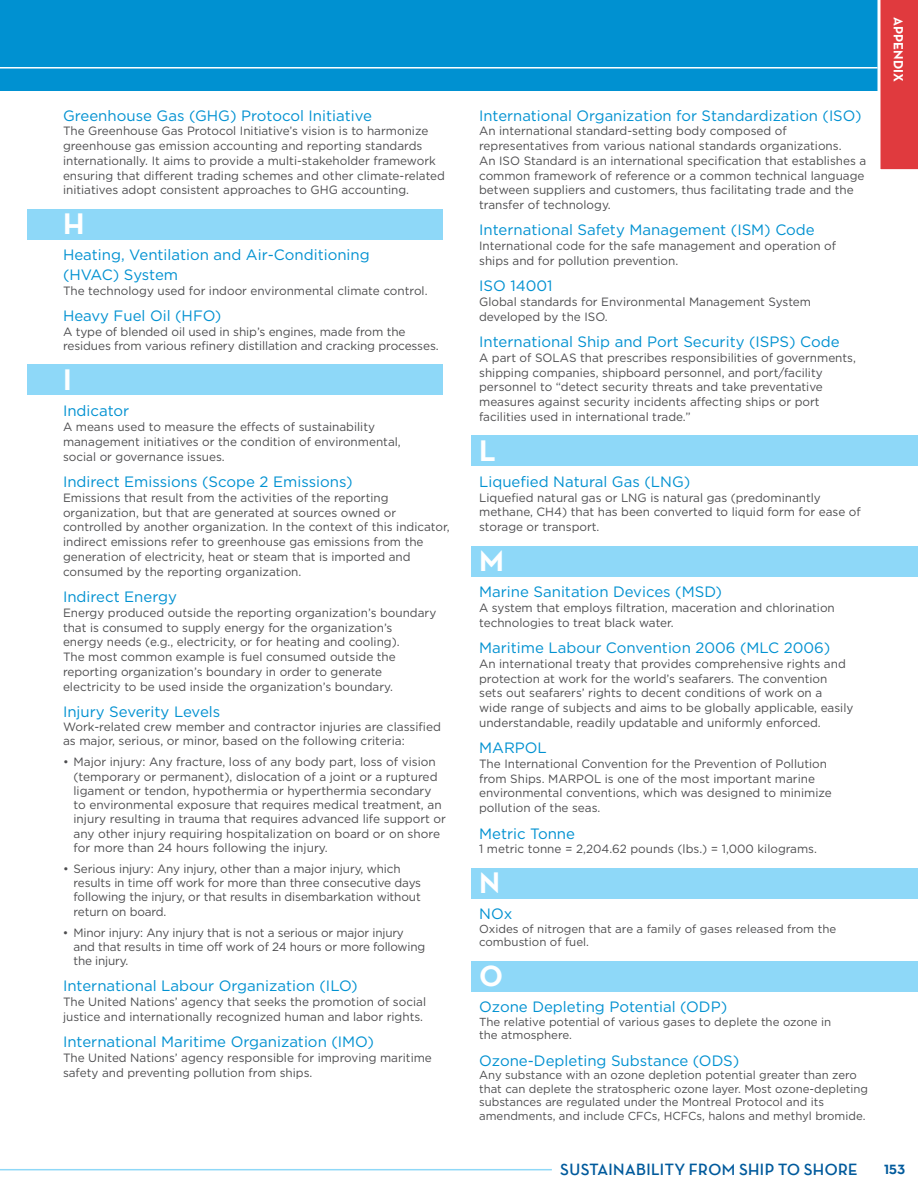
<style>
.page{position:relative;width:918px;height:1188px;background:#fff}
.page>*{position:absolute;margin:0;border:0;box-sizing:border-box;transform-origin:0 0}
.t1{font:700 30px "Neutraface Text TT";color:#fff}
.t2{font:700 16.5px "Neutraface Display TT";letter-spacing:.025em;color:#005a9c}
.t3{font:15px/19.5px "Gotham";color:#0091d1}
.t4{font:700 13.5px "Neutraface Text TT";color:#fff}
.t5{font:700 13.5px "Neutraface Text TT";color:#005a9c}
.t6{font:12px/14.7px "Gotham";color:#4d4d4f}
.t7{font:11.7px/13.5px "Gotham";color:#4d4d4f}
</style>
<div class="page">
<hr style="left:0;top:1169px;width:552px;height:1px;background:#8ed8f8">
<div style="left:472px;top:961px;width:446px;height:31px;background:#8ed8f8"></div>
<div style="left:472px;top:868px;width:446px;height:31px;background:#8ed8f8"></div>
<div style="left:0;top:0;width:918px;height:91px;background:#0091d1"></div>
<hr style="left:0;top:67px;width:878px;height:2px;background:#fff">
<div style="left:472px;top:547px;width:446px;height:30px;background:#8ed8f8"></div>
<div style="left:472px;top:435px;width:446px;height:31px;background:#8ed8f8"></div>
<div style="left:27px;top:210px;width:415px;height:30px;background:#8ed8f8"></div>
<div style="left:27px;top:364px;width:415px;height:31px;background:#8ed8f8"></div>
<svg style="left:876px;top:0;width:42px;height:170px;background:#de4d52"></svg>
<p class="t3" style="left:63px;top:105px;width:310px">Greenhouse Gas (GHG) Protocol Initiative</p>
<p class="t6" style="left:63px;top:124px;width:384px">The Greenhouse Gas Protocol Initiative’s vision is to harmonize greenhouse gas emission accounting and reporting standards internationally. It aims to provide a multi-stakeholder framework ensuring that different trading schemes and other climate-related initiatives adopt consistent approaches to GHG accounting.</p>
<h1 class="t1" style="left:63px;top:205px;width:23px">H</h1>
<p class="t3" style="left:63px;top:245px;width:308px">Heating, Ventilation and Air-Conditioning (HVAC) System</p>
<p class="t6" style="left:63px;top:283px;width:366px">The technology used for indoor environmental climate control.</p>
<p class="t3" style="left:63px;top:306px;width:160px">Heavy Fuel Oil (HFO)</p>
<p class="t6" style="left:63px;top:324px;width:377px">A type of blended oil used in ship’s engines, made from the residues from various refinery distillation and cracking processes.</p>
<h1 class="t1" style="left:63px;top:361px;width:10px">I</h1>
<p class="t3" style="left:63px;top:401px;width:68px">Indicator</p>
<p class="t6" style="left:63px;top:419px;width:339px">A means used to measure the effects of sustainability management initiatives or the condition of environmental, social or governance issues.</p>
<p class="t3" style="left:63px;top:472px;width:291px">Indirect Emissions (Scope 2 Emissions)</p>
<p class="t6" style="left:63px;top:490px;width:388px">Emissions that result from the activities of the reporting organization, but that are generated at sources owned or controlled by another organization. In the context of this indicator, indirect emissions refer to greenhouse gas emissions from the generation of electricity, heat or steam that is imported and consumed by the reporting organization.</p>
<p class="t3" style="left:63px;top:587px;width:116px">Indirect Energy</p>
<p class="t6" style="left:63px;top:605px;width:375px">Energy produced outside the reporting organization’s boundary that is consumed to supply energy for the organization’s<br>energy needs (e.g., electricity, or for heating and cooling).<br>The most common example is fuel consumed outside the reporting organization’s boundary in order to generate electricity to be used inside the organization’s boundary.</p>
<p class="t3" style="left:63px;top:702px;width:159px">Injury Severity Levels</p>
<p class="t6" style="left:63px;top:720px;width:379px;line-height:14.2px">Work-related crew member and contractor injuries are classified as major, serious, or minor, based on the following criteria:</p>
<p class="t6" style="left:74px;top:755px;width:374px;line-height:14.2px;text-indent:-11px">• Major injury: Any fracture, loss of any body part, loss of vision (temporary or permanent), dislocation of a joint or a ruptured ligament or tendon, hypothermia or hyperthermia secondary to environmental exposure that requires medical treatment, an injury resulting in trauma that requires advanced life support or any other injury requiring hospitalization on board or on shore for more than 24 hours following the injury.</p>
<p class="t6" style="left:74px;top:861px;width:349px;line-height:14.2px;text-indent:-10px">• Serious injury: Any injury, other than a major injury, which results in time off work for more than three consecutive days following the injury, or that results in disembarkation without return on board.</p>
<p class="t6" style="left:74px;top:925px;width:353px;line-height:14.2px;text-indent:-11px">• Minor injury: Any injury that is not a serious or major injury and that results in time off work of 24 hours or more following the injury.</p>
<p class="t3" style="left:63px;top:976px;width:296px">International Labour Organization (ILO)</p>
<p class="t6" style="left:63px;top:994px;width:365px">The United Nations’ agency that seeks the promotion of social justice and internationally recognized human and labor rights.</p>
<p class="t3" style="left:63px;top:1032px;width:313px">International Maritime Organization (IMO)</p>
<p class="t6" style="left:63px;top:1050px;width:370px">The United Nations’ agency responsible for improving maritime safety and preventing pollution from ships.</p>
<p class="t3" style="left:479px;top:105px;width:384px">International Organization for Standardization (ISO)</p>
<p class="t6" style="left:479px;top:124px;width:389px">An international standard-setting body composed of representatives from various national standards organizations.<br>An ISO Standard is an international specification that establishes a common framework of reference or a common technical language between suppliers and customers, thus facilitating trade and the transfer of technology.</p>
<p class="t3" style="left:479px;top:220px;width:337px">International Safety Management (ISM) Code</p>
<p class="t6" style="left:479px;top:238px;width:359px">International code for the safe management and operation of ships and for pollution prevention.</p>
<p class="t3" style="left:479px;top:276px;width:75px">ISO 14001</p>
<p class="t6" style="left:479px;top:294px;width:333px">Global standards for Environmental Management System developed by the ISO.</p>
<p class="t3" style="left:479px;top:332px;width:362px">International Ship and Port Security (ISPS) Code</p>
<p class="t6" style="left:479px;top:350px;width:378px">A part of SOLAS that prescribes responsibilities of governments, shipping companies, shipboard personnel, and port/facility personnel to “detect security threats and take preventative measures against security incidents affecting ships or port facilities used in international trade.”</p>
<h1 class="t1" style="left:479px;top:431px;width:18px">L</h1>
<p class="t3" style="left:479px;top:472px;width:213px">Liquefied Natural Gas (LNG)</p>
<p class="t6" style="left:479px;top:490px;width:383px">Liquefied natural gas or LNG is natural gas (predominantly methane, CH4) that has been converted to liquid form for ease of storage or transport.</p>
<h1 class="t1" style="left:479px;top:541px;width:26px">M</h1>
<p class="t3" style="left:479px;top:582px;width:245px">Marine Sanitation Devices (MSD)</p>
<p class="t6" style="left:479px;top:600px;width:357px">A system that employs filtration, maceration and chlorination technologies to treat black water.</p>
<p class="t3" style="left:479px;top:638px;width:353px">Maritime Labour Convention 2006 (MLC 2006)</p>
<p class="t6" style="left:479px;top:656px;width:376px">An international treaty that provides comprehensive rights and protection at work for the world’s seafarers. The convention sets out seafarers’ rights to decent conditions of work on a<br>wide range of subjects and aims to be globally applicable, easily understandable, readily updatable and uniformly enforced.</p>
<p class="t3" style="left:479px;top:738px;width:69px">MARPOL</p>
<p class="t6" style="left:479px;top:756px;width:354px">The International Convention for the Prevention of Pollution from Ships. MARPOL is one of the most important marine environmental conventions, which was designed to minimize pollution of the seas.</p>
<p class="t3" style="left:479px;top:823px;width:97px">Metric Tonne</p>
<p class="t6" style="left:479px;top:841px;width:339px">1 metric tonne = 2,204.62 pounds (lbs.) = 1,000 kilograms.</p>
<h1 class="t1" style="left:479px;top:864px;width:23px">N</h1>
<p class="t3" style="left:479px;top:904px;width:35px">NOx</p>
<p class="t7" style="left:479px;top:922px;width:359px">Oxides of nitrogen that are a family of gases released from the combustion of fuel.</p>
<h1 class="t1" style="left:479px;top:957px;width:25px">O</h1>
<p class="t3" style="left:479px;top:997px;width:250px">Ozone Depleting Potential (ODP)</p>
<p class="t7" style="left:479px;top:1015px;width:354px">The relative potential of various gases to deplete the ozone in the atmosphere.</p>
<p class="t3" style="left:479px;top:1050px;width:262px">Ozone-Depleting Substance (ODS)</p>
<p class="t7" style="left:479px;top:1068px;width:390px">Any substance with an ozone depletion potential greater than zero that can deplete the stratospheric ozone layer. Most ozone-depleting substances are regulated under the Montreal Protocol and its amendments, and include CFCs, HCFCs, halons and methyl bromide.</p>
<p class="t4" style="left:907px;top:17px;width:66px;rotate:90deg">APPENDIX</p>
<h2 class="t2" style="left:560px;top:1160px;width:299px">SUSTAINABILITY FROM SHIP TO SHORE</h2>
<p class="t5" style="left:884px;top:1160px;width:22px">153</p>
</div>
